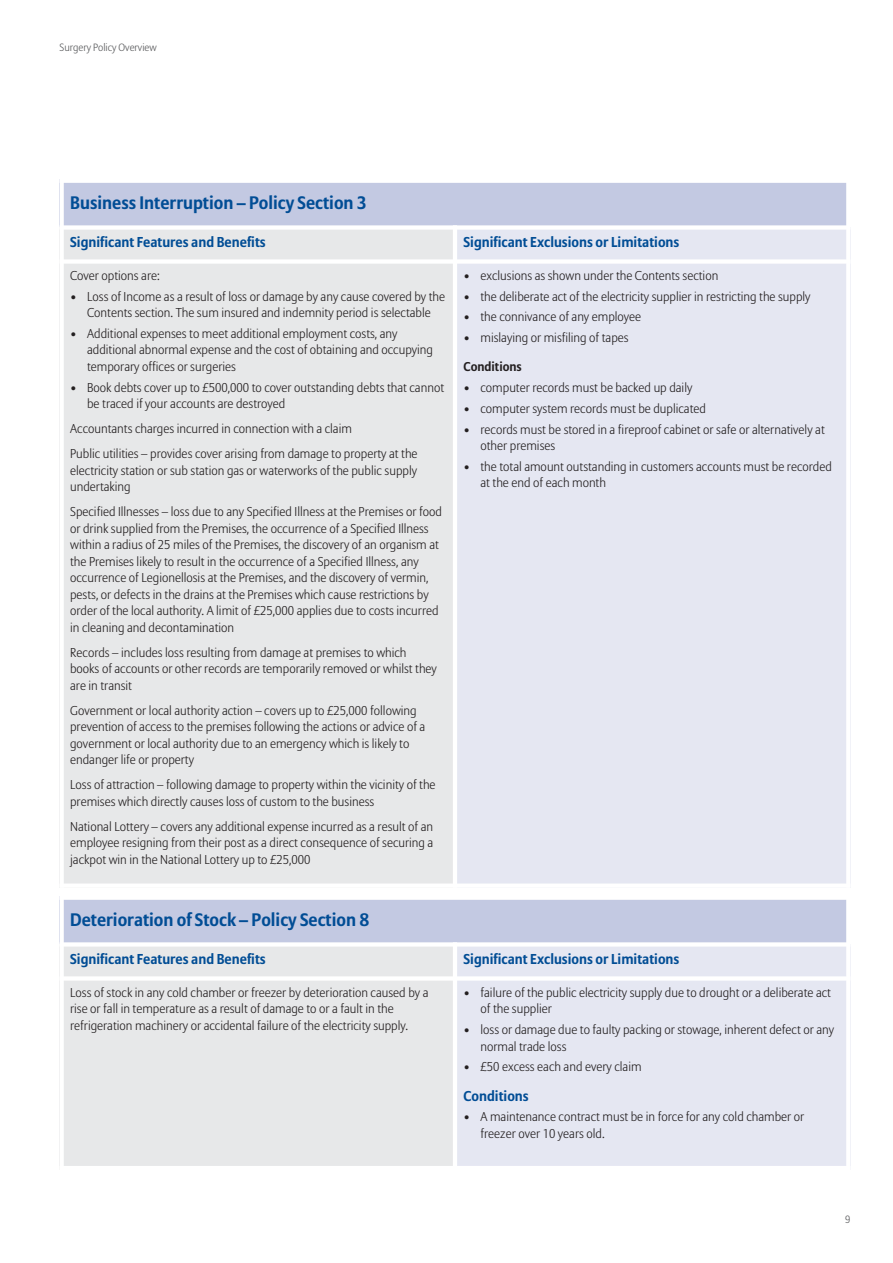
<style>
.page{position:relative;width:893px;height:1263px;background:#fff}
.page>*{position:absolute;margin:0;border:0;box-sizing:border-box;transform-origin:0 0}
.t1{font:700 18px "Allianz Sans";color:#014d95}
.t2{font:700 14.25px "Allianz Sans";color:#014d95}
.t3{font:300 12.75px/16.5px "Allianz Sans";color:#231f20}
.t4{font:700 12.75px "Allianz Sans";color:#231f20}
.t5{font:300 10.5px "Allianz Sans";color:#57585a}
</style>
<div class="page">
<div style="left:60px;top:179px;width:788px;height:48px;background:#c3c9e2"></div>
<div style="left:60px;top:227px;width:395px;height:34px;background:#e7e8e9"></div>
<div style="left:455px;top:227px;width:395px;height:34px;background:#e5e7f2"></div>
<div style="left:60px;top:261px;width:395px;height:627px;background:#e7e8e9"></div>
<div style="left:455px;top:261px;width:395px;height:627px;background:#e5e7f2"></div>
<hr style="left:60px;top:179px;width:4px;height:709px;background:#fff">
<hr style="left:453px;top:225px;width:4px;height:663px;background:#fff">
<hr style="left:846px;top:179px;width:4px;height:709px;background:#fff">
<hr style="left:60px;top:179px;width:790px;height:4px;background:#fff">
<div style="left:60px;top:225px;width:790px;height:5px;background:#fff"></div>
<div style="left:60px;top:259px;width:790px;height:5px;background:#fff"></div>
<div style="left:60px;top:883px;width:790px;height:5px;background:#fff"></div>
<div style="left:60px;top:895px;width:788px;height:49px;background:#c3c9e2"></div>
<div style="left:60px;top:944px;width:395px;height:34px;background:#e7e8e9"></div>
<div style="left:455px;top:944px;width:395px;height:34px;background:#e5e7f2"></div>
<div style="left:60px;top:978px;width:395px;height:192px;background:#e7e8e9"></div>
<div style="left:455px;top:978px;width:395px;height:192px;background:#e5e7f2"></div>
<hr style="left:60px;top:895px;width:4px;height:275px;background:#fff">
<hr style="left:453px;top:942px;width:4px;height:228px;background:#fff">
<hr style="left:846px;top:895px;width:4px;height:275px;background:#fff">
<div style="left:60px;top:895px;width:790px;height:5px;background:#fff"></div>
<svg style="left:64px;top:942px;width:782px;height:4px;background:#f9fafc"></svg>
<hr style="left:60px;top:976px;width:790px;height:4px;background:#fff">
<hr style="left:60px;top:1166px;width:790px;height:4px;background:#fff">
<p class="t5" style="left:60px;top:43px;width:99px">Surgery Policy Overview</p>
<h1 class="t1" style="left:70px;top:195px;width:298px">Business Interruption – Policy Section 3</h1>
<p class="t2" style="left:70px;top:236px;width:197px">Significant Features and Benefits</p>
<p class="t2" style="left:463px;top:236px;width:217px">Significant Exclusions or Limitations</p>
<p class="t3" style="left:70px;top:268px;width:91px">Cover options are:</p>
<p class="t3" style="left:70px;top:289px;width:376px;text-align:center">• Loss of Income as a result of loss or damage by any cause covered by the<br>Contents section. The sum insured and indemnity period is selectable</p>
<p class="t3" style="left:87px;top:326px;width:347px;text-indent:-17px">• Additional expenses to meet additional employment costs, any additional abnormal expense and the cost of obtaining and occupying temporary offices or surgeries</p>
<p class="t3" style="left:87px;top:380px;width:358px;text-indent:-17px">• Book debts cover up to £500,000 to cover outstanding debts that cannot be traced if your accounts are destroyed</p>
<p class="t3" style="left:70px;top:417px;width:349px;line-height:25px">Accountants charges incurred in connection with a claim<br>Public utilities – provides cover arising from damage to property at the</p>
<p class="t3" style="left:70px;top:463px;width:348px">electricity station or sub station gas or waterworks of the public supply undertaking</p>
<p class="t3" style="left:70px;top:504px;width:373px">Specified Illnesses – loss due to any Specified Illness at the Premises or food or drink supplied from the Premises, the occurrence of a Specified Illness within a radius of 25 miles of the Premises, the discovery of an organism at the Premises likely to result in the occurrence of a Specified Illness, any occurrence of Legionellosis at the Premises, and the discovery of vermin, pests, or defects in the drains at the Premises which cause restrictions by order of the local authority. A limit of £25,000 applies due to costs incurred in cleaning and decontamination</p>
<p class="t3" style="left:70px;top:645px;width:368px">Records – includes loss resulting from damage at premises to which books of accounts or other records are temporarily removed or whilst they are in transit</p>
<p class="t3" style="left:70px;top:703px;width:357px">Government or local authority action – covers up to £25,000 following prevention of access to the premises following the actions or advice of a government or local authority due to an emergency which is likely to endanger life or property</p>
<p class="t3" style="left:70px;top:777px;width:367px">Loss of attraction – following damage to property within the vicinity of the premises which directly causes loss of custom to the business</p>
<p class="t3" style="left:70px;top:819px;width:365px;text-align:justify">National Lottery – covers any additional expense incurred as a result of an employee resigning from their post as a direct consequence of securing a jackpot win in the National Lottery up to £25,000</p>
<p class="t3" style="left:463px;top:268px;width:256px">• exclusions as shown under the Contents section</p>
<p class="t3" style="left:463px;top:289px;width:349px">• the deliberate act of the electricity supplier in restricting the supply</p>
<p class="t3" style="left:463px;top:310px;width:179px">• the connivance of any employee</p>
<p class="t3" style="left:463px;top:330px;width:167px">• mislaying or misfiling of tapes</p>
<p class="t4" style="left:463px;top:362px;width:60px">Conditions</p>
<p class="t3" style="left:463px;top:380px;width:230px">• computer records must be backed up daily</p>
<p class="t3" style="left:463px;top:401px;width:244px">• computer system records must be duplicated</p>
<p class="t3" style="left:480px;top:422px;width:346px;text-indent:-17px">• records must be stored in a fireproof cabinet or safe or alternatively at other premises</p>
<p class="t3" style="left:480px;top:459px;width:353px;text-indent:-17px">• the total amount outstanding in customers accounts must be recorded at the end of each month</p>
<h1 class="t1" style="left:70px;top:912px;width:301px">Deterioration of Stock – Policy Section 8</h1>
<p class="t2" style="left:70px;top:953px;width:197px">Significant Features and Benefits</p>
<p class="t2" style="left:463px;top:953px;width:217px">Significant Exclusions or Limitations</p>
<p class="t3" style="left:70px;top:985px;width:360px">Loss of stock in any cold chamber or freezer by deterioration caused by a rise or fall in temperature as a result of damage to or a fault in the refrigeration machinery or accidental failure of the electricity supply.</p>
<p class="t3" style="left:480px;top:985px;width:352px;text-indent:-17px">• failure of the public electricity supply due to drought or a deliberate act of the supplier</p>
<p class="t3" style="left:480px;top:1022px;width:355px;text-indent:-17px">• loss or damage due to faulty packing or stowage, inherent defect or any normal trade loss</p>
<p class="t3" style="left:463px;top:1060px;width:180px">• £50 excess each and every claim</p>
<p class="t2" style="left:463px;top:1090px;width:67px">Conditions</p>
<p class="t3" style="left:480px;top:1110px;width:325px;text-indent:-17px">• A maintenance contract must be in force for any cold chamber or freezer over 10 years old.</p>
<p class="t5" style="left:845px;top:1215px;width:7px">9</p>
</div>
